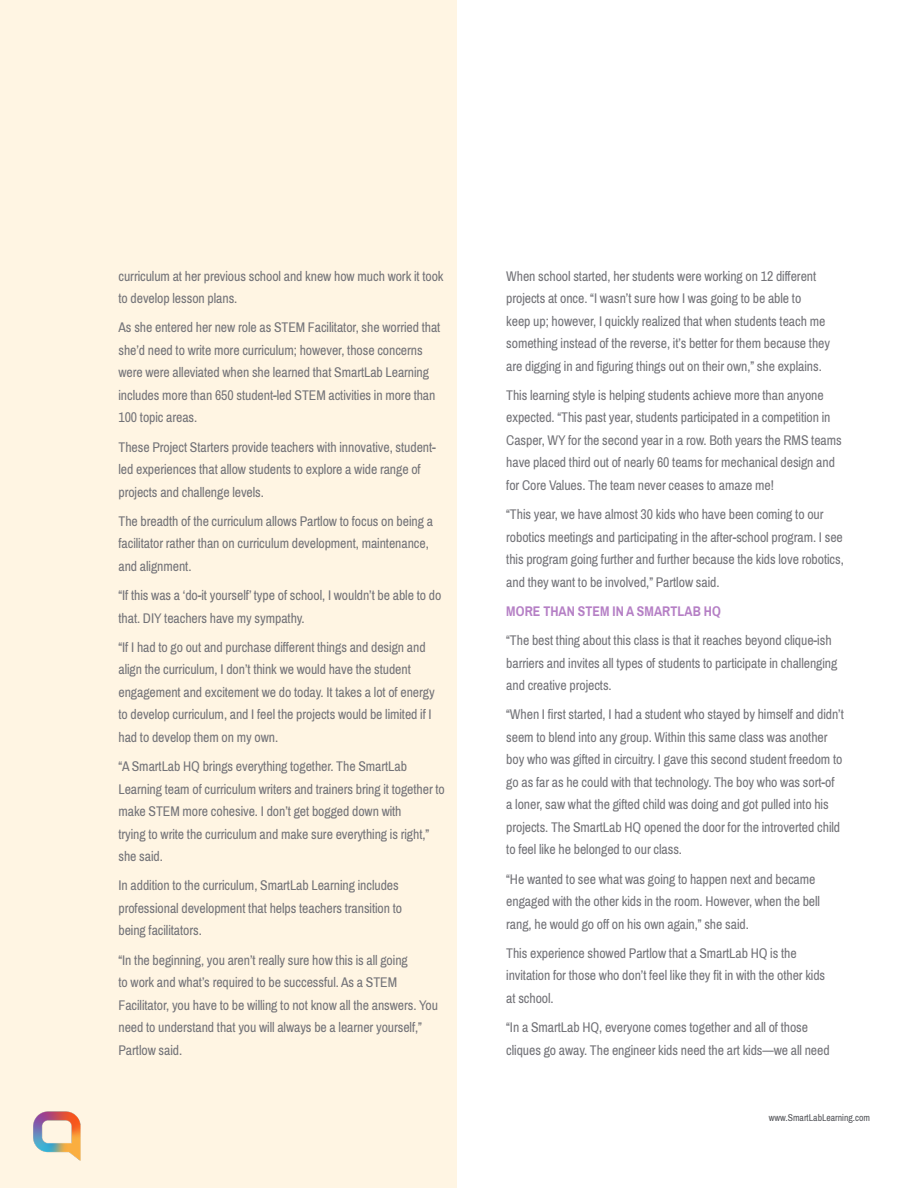
<style>
.page{position:relative;width:918px;height:1188px;background:#fff}
.page>*{position:absolute;margin:0;border:0;box-sizing:border-box;transform-origin:0 0}
.t1{font:15px/22.5px "Pragati Narrow";letter-spacing:-.005em;color:#737378}
.t2{font:700 15px "Pragati Narrow";letter-spacing:.005em;color:#b57fc5}
.t3{font:10.5px "Pragati Narrow";color:#54555a}
</style>
<div class="page">
<div style="left:0;top:0;width:457px;height:1188px;background:#fff5e3"></div>
<img style="left:33px;top:1111px;width:48px;height:50px">
<p class="t1" style="left:118px;top:264px;width:327px">curriculum at her previous school and knew how much work it took to develop lesson plans.</p>
<p class="t1" style="left:118px;top:316px;width:323px">As she entered her new role as STEM Facilitator, she worried that she’d need to write more curriculum; however, those concerns were were alleviated when she learned that SmartLab Learning includes more than 650 student-led STEM activities in more than 100 topic areas.</p>
<p class="t1" style="left:118px;top:435px;width:319px">These Project Starters provide teachers with innovative, student&shy;led experiences that allow students to explore a wide range of projects and challenge levels.</p>
<p class="t1" style="left:118px;top:509px;width:316px">The breadth of the curriculum allows Partlow to focus on being a facilitator rather than on curriculum development, maintenance, and alignment.</p>
<p class="t1" style="left:118px;top:584px;width:324px">“If this was a ‘do-it yourself’ type of school, I wouldn’t be able to do that. DIY teachers have my sympathy.</p>
<p class="t1" style="left:118px;top:635px;width:318px">“If I had to go out and purchase different things and design and align the curriculum, I don’t think we would have the student engagement and excitement we do today. It takes a lot of energy to develop curriculum, and I feel the projects would be limited if I had to develop them on my own.</p>
<p class="t1" style="left:118px;top:755px;width:328px">“A SmartLab HQ brings everything together. The SmartLab Learning team of curriculum writers and trainers bring it together to make STEM more cohesive. I don’t get bogged down with<br>trying to write the curriculum and make sure everything is right,” she said.</p>
<p class="t1" style="left:118px;top:874px;width:285px">In addition to the curriculum, SmartLab Learning includes professional development that helps teachers transition to being facilitators.</p>
<p class="t1" style="left:118px;top:948px;width:321px">“In the beginning, you aren’t really sure how this is all going<br>to work and what’s required to be successful. As a STEM Facilitator, you have to be willing to not know all the answers. You need to understand that you will always be a learner yourself,” Partlow said.</p>
<p class="t1" style="left:506px;top:264px;width:325px">When school started, her students were working on 12 different projects at once. “I wasn’t sure how I was going to be able to<br>keep up; however, I quickly realized that when students teach me something instead of the reverse, it’s better for them because they are digging in and figuring things out on their own,” she explains.</p>
<p class="t1" style="left:506px;top:383px;width:337px">This learning style is helping students achieve more than anyone expected. “This past year, students participated in a competition in Casper, WY for the second year in a row. Both years the RMS teams have placed third out of nearly 60 teams for mechanical design and for Core Values. The team never ceases to amaze me!</p>
<p class="t1" style="left:506px;top:503px;width:339px">“This year, we have almost 30 kids who have been coming to our robotics meetings and participating in the after-school program. I see this program going further and further because the kids love robotics, and they want to be involved,” Partlow said.</p>
<p class="t2" style="left:506px;top:602px;width:216px">MORE THAN STEM IN A SMARTLAB HQ</p>
<p class="t1" style="left:506px;top:629px;width:333px">“The best thing about this class is that it reaches beyond clique-ish barriers and invites all types of students to participate in challenging and creative projects.</p>
<p class="t1" style="left:506px;top:703px;width:339px">“When I first started, I had a student who stayed by himself and didn’t seem to blend into any group. Within this same class was another boy who was gifted in circuitry. I gave this second student freedom to go as far as he could with that technology. The boy who was sort-of a loner, saw what the gifted child was doing and got pulled into his projects. The SmartLab HQ opened the door for the introverted child to feel like he belonged to our class.</p>
<p class="t1" style="left:506px;top:867px;width:315px">“He wanted to see what was going to happen next and became engaged with the other kids in the room. However, when the bell rang, he would go off on his own again,” she said.</p>
<p class="t1" style="left:506px;top:941px;width:321px">This experience showed Partlow that a SmartLab HQ is the invitation for those who don’t feel like they fit in with the other kids at school.</p>
<p class="t1" style="left:506px;top:1016px;width:325px">“In a SmartLab HQ, everyone comes together and all of those cliques go away. The engineer kids need the art kids—we all need</p>
<p class="t3" style="left:769px;top:1111px;width:103px">www.SmartLabLearning.com</p>
</div>
